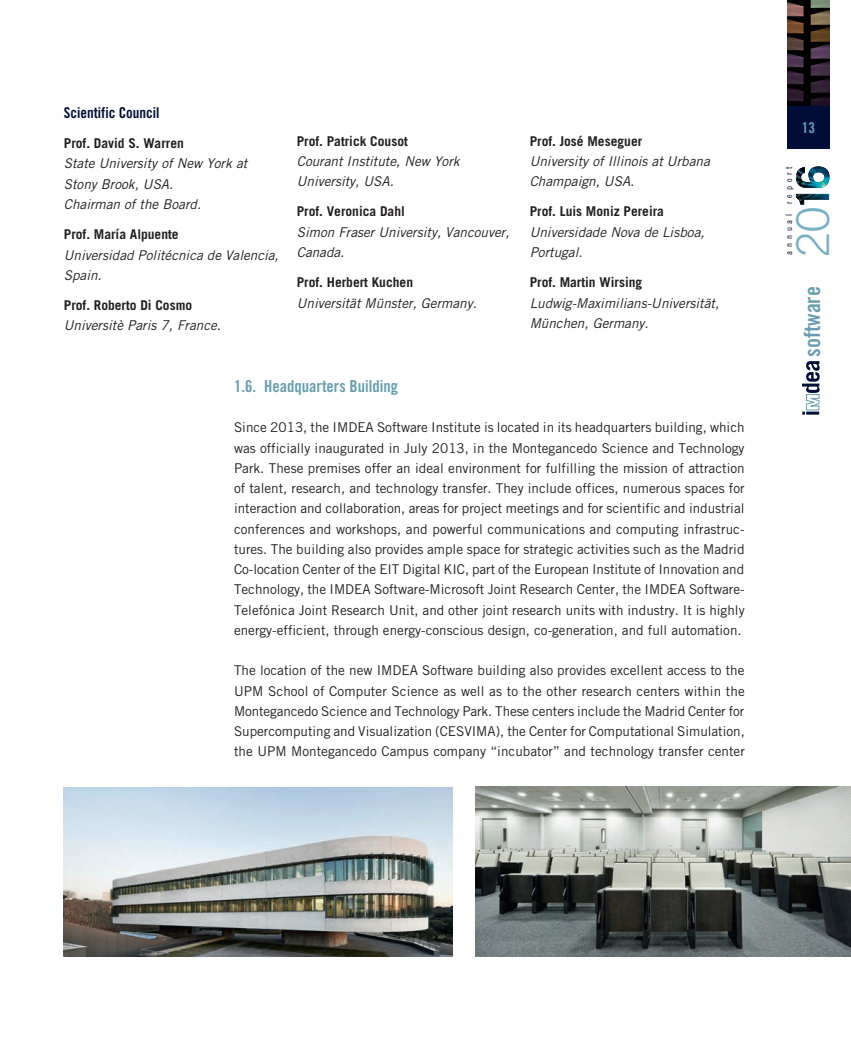
<style>
.page{position:relative;width:851px;height:1063px;background:#fff}
.page>*{position:absolute;margin:0;border:0;box-sizing:border-box;transform-origin:0 0}
.t1{font:300 45.15px "Trade Gothic";color:#75b0c3}
.t2{font:22.35px "Trade Gothic Bold Cond Twenty";color:#689eaf}
.t3{font:16.5px "Trade Gothic Bold Cond Twenty";color:#689eaf}
.t4{font:15px "Trade Gothic Bold Cond Twenty";color:#000e37}
.t5{font:15px "Trade Gothic Bold Cond Twenty";color:#689eaf}
.t6{font:13.5px/20.2px "Trade Gothic";color:#231f20;text-align:justify}
.t7{font:italic 13.5px/20.2px "Trade Gothic";color:#231f20}
.t8{font:700 13.5px "Trade Gothic";color:#231f20}
.t9{font:9px "Trade Gothic Cond Eighteen";letter-spacing:.43em;color:#000e37}
</style>
<div class="page">
<img style="left:787px;top:0;width:42px;height:106px">
<div style="left:787px;top:106px;width:42px;height:43px;background:#000e37"></div>
<svg style="left:802px;top:361px;width:17px;height:54px"></svg>
<img style="left:795px;top:166px;width:34px;height:39px">
<img style="left:475px;top:787px;width:375px;height:170px">
<img style="left:64px;top:787px;width:388px;height:170px">
<p class="t4" style="left:64px;top:103px;width:97px">Scientific Council</p>
<p class="t8" style="left:64px;top:135px;width:122px">Prof. David S. Warren</p>
<p class="t7" style="left:64px;top:153px;width:185px">State University of New York at<br>Stony Brook, USA.<br>Chairman of the Board.</p>
<p class="t8" style="left:64px;top:226px;width:116px">Prof. María Alpuente</p>
<p class="t7" style="left:64px;top:244px;width:216px">Universidad Politécnica de Valencia,<br>Spain.</p>
<p class="t8" style="left:64px;top:297px;width:130px">Prof. Roberto Di Cosmo</p>
<p class="t7" style="left:64px;top:315px;width:159px">Universitè Paris 7, France.</p>
<p class="t8" style="left:297px;top:132px;width:113px">Prof. Patrick Cousot</p>
<p class="t7" style="left:297px;top:151px;width:164px">Courant Institute, New York<br>University, USA.</p>
<p class="t8" style="left:297px;top:203px;width:110px">Prof. Veronica Dahl</p>
<p class="t7" style="left:297px;top:222px;width:214px">Simon Fraser University, Vancouver,<br>Canada.</p>
<p class="t8" style="left:297px;top:274px;width:118px">Prof. Herbert Kuchen</p>
<p class="t7" style="left:297px;top:292px;width:181px">Universität Münster, Germany.</p>
<p class="t8" style="left:529px;top:132px;width:114px">Prof. José Meseguer</p>
<p class="t7" style="left:529px;top:151px;width:181px">University of Illinois at Urbana<br>Champaign, USA.</p>
<p class="t8" style="left:529px;top:203px;width:136px">Prof. Luis Moniz Pereira</p>
<p class="t7" style="left:529px;top:222px;width:176px">Universidade Nova de Lisboa,<br>Portugal.</p>
<p class="t8" style="left:529px;top:274px;width:114px">Prof. Martin Wirsing</p>
<p class="t7" style="left:529px;top:292px;width:191px">Ludwig-Maximilians-Universität,<br>München, Germany.</p>
<p class="t3" style="left:234px;top:376px;width:165px">1.6. Headquarters Building</p>
<p class="t6" style="left:234px;top:417px;width:512px">Since 2013, the IMDEA Software Institute is located in its headquarters building, which was officially inaugurated in July 2013, in the Montegancedo Science and Technology Park. These premises offer an ideal environment for fulfilling the mission of attraction of talent, research, and technology transfer. They include offices, numerous spaces for interaction and collaboration, areas for project meetings and for scientific and industrial conferences and workshops, and powerful communications and computing infrastruc&shy;tures. The building also provides ample space for strategic activities such as the Madrid Co-location Center of the EIT Digital KIC, part of the European Institute of Innovation and Technology, the IMDEA Software-Microsoft Joint Research Center, the IMDEA Software-Telefónica Joint Research Unit, and other joint research units with industry. It is highly energy-efficient, through energy-conscious design, co-generation, and full automation.</p>
<p class="t6" style="left:234px;top:660px;width:512px">The location of the new IMDEA Software building also provides excellent access to the UPM School of Computer Science as well as to the other research centers within the Montegancedo Science and Technology Park. These centers include the Madrid Center for Supercomputing and Visualization (CESVIMA), the Center for Computational Simulation, the UPM Montegancedo Campus company “incubator” and technology transfer center</p>
<p class="t5" style="left:801px;top:119px;width:15px">13</p>
<p class="t9" style="left:783px;top:255px;width:90px;rotate:-90deg">annual report</p>
<h1 class="t1" style="left:786px;top:257px;width:52px;rotate:-90deg">20</h1>
<h2 class="t2" style="left:798px;top:357px;width:72px;rotate:-90deg">software</h2>
</div>
